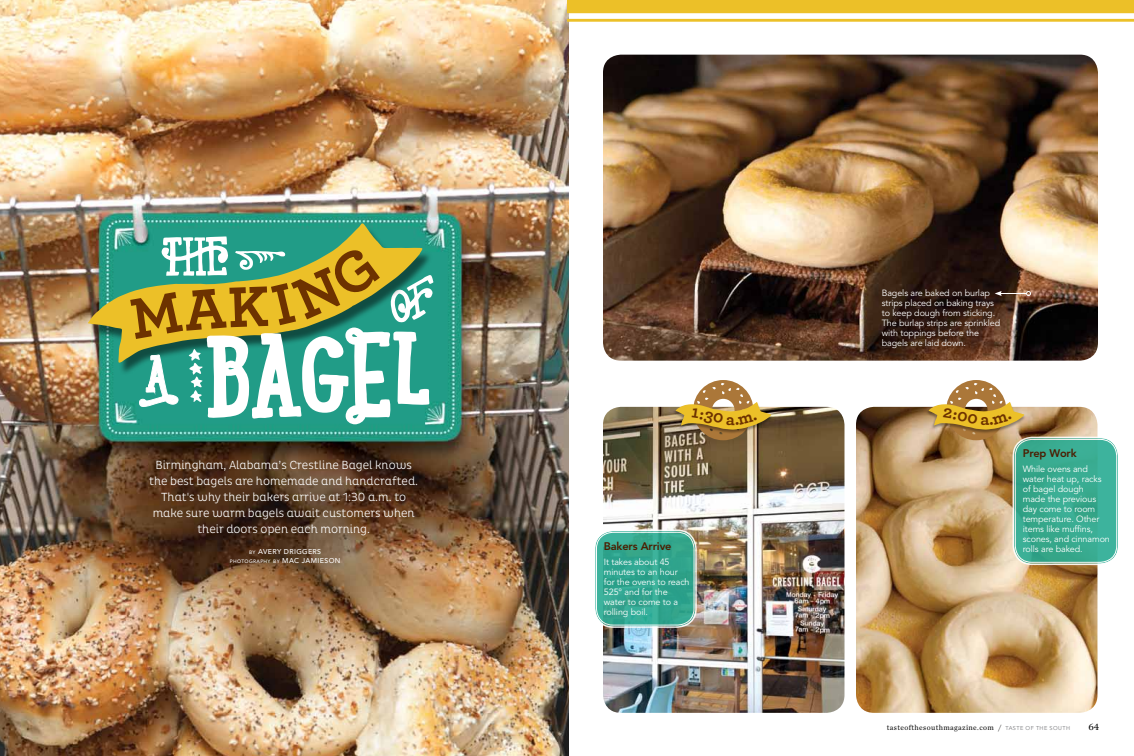
<style>
.page{position:relative;width:1134px;height:756px;background:#fff}
.page>*{position:absolute;margin:0;border:0;box-sizing:border-box;transform-origin:0 0}
.t1{font:700 115.9px "Lunch Box Slab";color:#fff}
.t2{font:300 12px/16px "Pluto Cond";color:#fff;text-align:center}
.t3{font:800 11px "Avenir";letter-spacing:-.01em;color:#4c1c00}
.t4{font:10px "Chronicle Text G1";color:#000}
.t5{font:9px/10px "Avenir";letter-spacing:-.01em;color:#fff}
.t6{font:7.5px "Chronicle Text G1";letter-spacing:.05em;color:#000}
.t7{font:500 7px "Avenir";letter-spacing:.05em;color:#fff}
.t8{font:500 4.9px "Avenir";letter-spacing:.07em;color:#fff}
.s1{font-size:110.1px}
.s2{font-size:102px}
.s3{font-size:4.9px}
.s4{font-size:7px}
.s5{font-family:"Avenir";font-size:5.6px;color:#77787b}
</style>
<div class="page">
<img style="left:603px;top:55px;width:495px;height:306px">
<img style="left:603px;top:407px;width:241px;height:306px">
<div style="left:673px;top:402px;width:100px;height:32px;background:#000;opacity:.37"></div>
<img style="left:0;top:0;width:569px;height:756px">
<div style="left:89px;top:227px;width:344px;height:149px;background:#000;opacity:.51"></div>
<svg style="left:88px;top:223px;width:335px;height:140px;fill:#219c87"></svg>
<svg style="left:139px;top:354px;width:40px;height:54px"></svg>
<img style="left:856px;top:407px;width:242px;height:306px">
<div style="left:926px;top:402px;width:100px;height:32px;background:#000;opacity:.37"></div>
<svg style="left:595px;top:531px;width:100px;height:95px;fill:#31a58d"></svg>
<div style="left:594px;top:530px;width:103px;height:98px;border:2px solid #fff;border-radius:19px"></div>
<div style="left:596px;top:532px;width:98px;height:93px;border:1px solid #fff;border-radius:17px"></div>
<div style="left:1014px;top:438px;width:104px;height:126px;background:#39ac91;border-radius:18px"></div>
<div style="left:1013px;top:437px;width:106px;height:128px;border:2px solid #fff;border-radius:19px"></div>
<div style="left:1015px;top:439px;width:102px;height:124px;border:1px solid #fff;border-radius:17px"></div>
<div style="left:567px;top:5px;width:567px;height:8px;background:#ecc028"></div>
<hr style="left:567px;top:19px;width:567px;height:3px;background:#ecc028">
<div style="left:567px;top:0;width:567px;height:6px;background:#ecc028"></div>
<svg style="left:995px;top:291px;width:36px;height:5px"></svg>
<svg style="left:129px;top:236px;width:251px;height:103px"></svg>
<svg style="left:676px;top:380px;width:95px;height:60px"></svg>
<svg style="left:929px;top:380px;width:95px;height:60px"></svg>
<h1 class="t1" style="left:145px;top:290px;width:289px">▲<sup>A</sup> BA<span class="s1">G</span>E<span class="s2">L</span></h1>
<h2 class="t2" style="left:149px;top:457px;width:270px">Birmingham, Alabama’s Crestline Bagel knows the best bagels are homemade and handcrafted.<br>That's why their bakers arrive at 1:30 a.m. to make sure warm bagels await customers when their doors open each morning.</h2>
<p class="t7" style="left:249px;top:548px;width:74px"><span class="s3">BY</span> AVERY DRIGGERS</p>
<p class="t8" style="left:230px;top:559px;width:112px">PHOTOGRAPHY BY <span class="s4">MAC JAMIESON</span></p>
<p class="t3" style="left:604px;top:540px;width:69px">Bakers Arrive</p>
<p class="t5" style="left:604px;top:557px;width:87px">It takes about 45 minutes to an hour for the ovens to reach<br>525° and for the water to come to a rolling boil.</p>
<p class="t5" style="left:882px;top:288px;width:120px">Bagels are baked on burlap strips placed on baking trays to keep dough from sticking.<br>The burlap strips are sprinkled with toppings before the bagels are laid down.</p>
<p class="t3" style="left:1023px;top:447px;width:55px">Prep Work</p>
<p class="t5" style="left:1023px;top:464px;width:89px">While ovens and water heat up, racks of bagel dough<br>made the previous day come to room temperature. Other items like muffins, scones, and cinnamon rolls are baked.</p>
<p class="t6" style="left:887px;top:722px;width:185px">tasteofthesouthmagazine.com / <span class="s5">TASTE OF THE SOUTH</span></p>
<p class="t4" style="left:1088px;top:720px;width:12px">64</p>
</div>
